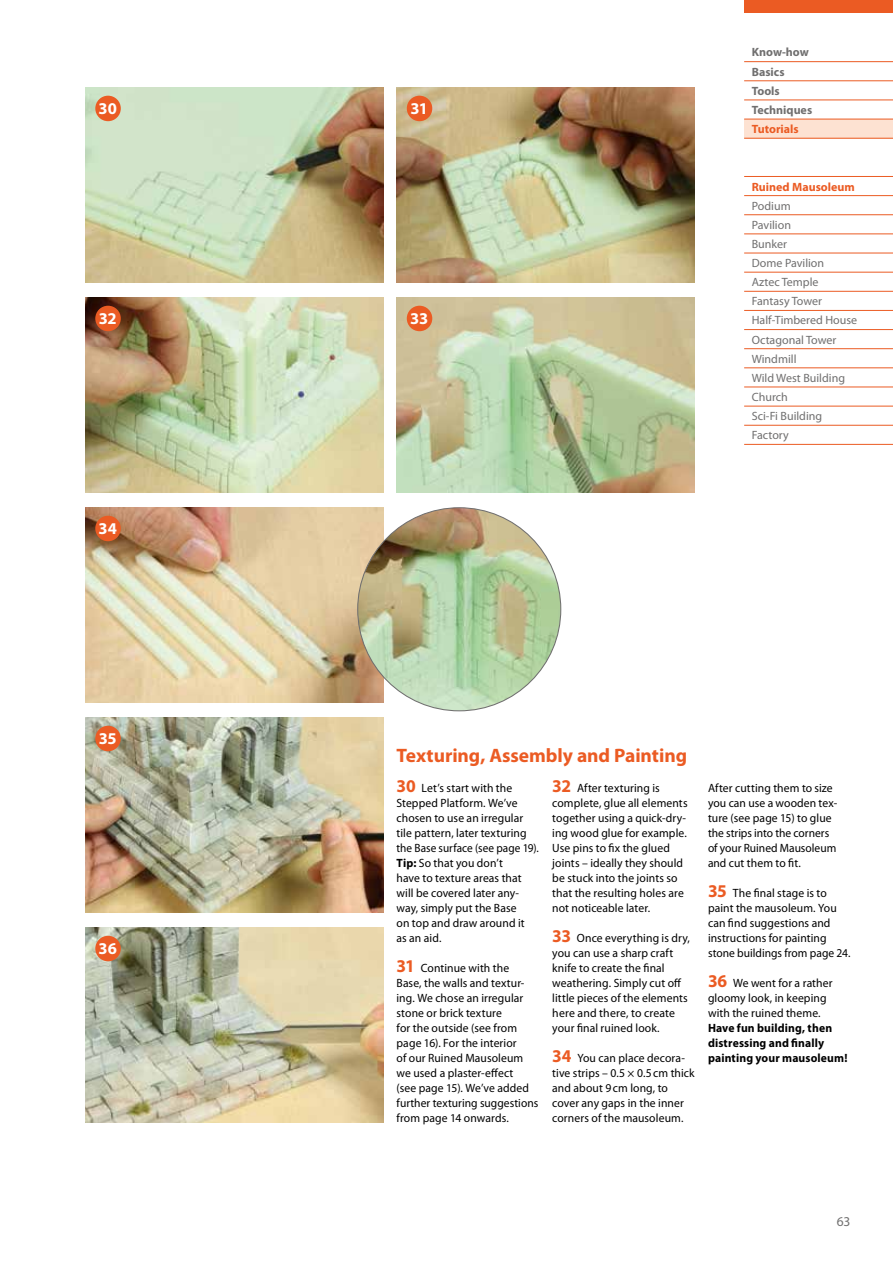
<style>
.page{position:relative;width:893px;height:1263px;background:#fff}
.page>*{position:absolute;margin:0;border:0;box-sizing:border-box;transform-origin:0 0}
.t1{font:700 19.5px "Myriad Pro";letter-spacing:-.005em;color:#eb5b23}
.t2{font:700 16.5px "Myriad Pro";letter-spacing:-.02em;color:#fff}
.t3{font:13.5px "Myriad Pro";color:#706f6f}
.t4{font:12px/15px "Myriad Pro";letter-spacing:.005em;color:#000}
.t5{font:12px/19.2px "Myriad Pro";color:#706f6f}
.t6{font:700 12px/15px "Myriad Pro";letter-spacing:.01em;color:#000}
.t7{font:700 12px/19.2px "Myriad Pro";color:#706f6f}
.t8{font:700 12px "Myriad Pro";color:#eb5b23}
.s1{font-weight:700;font-size:18px;color:#eb5b23}
.s2{font-weight:700}
</style>
<div class="page">
<img style="left:85px;top:507px;width:298px;height:195px">
<img style="left:85px;top:87px;width:298px;height:195px">
<img style="left:396px;top:87px;width:299px;height:195px">
<img style="left:85px;top:927px;width:298px;height:195px">
<img style="left:85px;top:717px;width:298px;height:195px">
<img style="left:358px;top:508px;width:203px;height:203px;border-radius:102px">
<img style="left:85px;top:297px;width:298px;height:195px">
<img style="left:396px;top:297px;width:299px;height:195px">
<div style="left:95px;top:96px;width:26px;height:25px;background:#eb5b23;border-radius:50%"></div>
<div style="left:407px;top:96px;width:25px;height:25px;background:#eb5b23;border-radius:50%"></div>
<div style="left:95px;top:306px;width:26px;height:25px;background:#eb5b23;border-radius:50%"></div>
<div style="left:407px;top:306px;width:25px;height:25px;background:#eb5b23;border-radius:50%"></div>
<div style="left:95px;top:516px;width:26px;height:25px;background:#eb5b23;border-radius:50%"></div>
<div style="left:95px;top:936px;width:26px;height:25px;background:#eb5b23;border-radius:50%"></div>
<div style="left:95px;top:726px;width:26px;height:25px;background:#eb5b23;border-radius:50%"></div>
<div style="left:744px;top:0;width:149px;height:13px;background:#eb5b23"></div>
<div style="left:744px;top:119px;width:149px;height:19px;background:#fde2d2"></div>
<hr style="left:744px;top:61px;width:149px;height:1px;background:#eb5b23">
<hr style="left:744px;top:80px;width:149px;height:1px;background:#eb5b23">
<hr style="left:744px;top:100px;width:149px;height:1px;background:#eb5b23">
<hr style="left:744px;top:119px;width:149px;height:1px;background:#eb5b23">
<hr style="left:744px;top:138px;width:149px;height:1px;background:#eb5b23">
<hr style="left:744px;top:176px;width:149px;height:1px;background:#eb5b23">
<hr style="left:744px;top:195px;width:149px;height:1px;background:#eb5b23">
<hr style="left:744px;top:214px;width:149px;height:1px;background:#eb5b23">
<hr style="left:744px;top:234px;width:149px;height:1px;background:#eb5b23">
<hr style="left:744px;top:253px;width:149px;height:1px;background:#eb5b23">
<hr style="left:744px;top:272px;width:149px;height:1px;background:#eb5b23">
<hr style="left:744px;top:291px;width:149px;height:1px;background:#eb5b23">
<hr style="left:744px;top:310px;width:149px;height:1px;background:#eb5b23">
<hr style="left:744px;top:329px;width:149px;height:1px;background:#eb5b23">
<hr style="left:744px;top:348px;width:149px;height:1px;background:#eb5b23">
<hr style="left:744px;top:367px;width:149px;height:1px;background:#eb5b23">
<hr style="left:744px;top:387px;width:149px;height:1px;background:#eb5b23">
<hr style="left:744px;top:406px;width:149px;height:1px;background:#eb5b23">
<hr style="left:744px;top:425px;width:149px;height:1px;background:#eb5b23">
<hr style="left:744px;top:444px;width:149px;height:1px;background:#eb5b23">
<h2 class="t2" style="left:99px;top:97px;width:20px">30</h2>
<h2 class="t2" style="left:410px;top:97px;width:19px">31</h2>
<h2 class="t2" style="left:99px;top:307px;width:19px">32</h2>
<h2 class="t2" style="left:410px;top:307px;width:19px">33</h2>
<h2 class="t2" style="left:99px;top:517px;width:20px">34</h2>
<p class="t7" style="left:752px;top:42px;width:62px">Know-how<br>Basics<br>Tools<br>Techniques</p>
<p class="t8" style="left:752px;top:121px;width:48px">Tutorials</p>
<p class="t8" style="left:752px;top:179px;width:104px">Ruined Mausoleum</p>
<p class="t5" style="left:752px;top:196px;width:107px">Podium<br>Pavilion<br>Bunker<br>Dome Pavilion<br>Aztec Temple<br>Fantasy Tower<br>Half-Timbered House<br>Octagonal Tower<br>Windmill<br>Wild West Building<br>Church<br>Sci-Fi Building<br>Factory</p>
<h2 class="t2" style="left:99px;top:727px;width:19px">35</h2>
<h2 class="t2" style="left:99px;top:937px;width:20px">36</h2>
<h1 class="t1" style="left:396px;top:743px;width:292px">Texturing, Assembly and Painting</h1>
<p class="t4" style="left:396px;top:780px;width:144px"><span class="s1">30</span> Let’s start with the<br>Stepped Platform. We’ve chosen to use an irregular tile pattern, later texturing the Base surface (see page 19).<br><span class="s2">Tip:</span> So that you don’t<br>have to texture areas that will be covered later any&shy;way, simply put the Base<br>on top and draw around it<br>as an aid.</p>
<p class="t4" style="left:396px;top:960px;width:143px"><span class="s1">31</span> Continue with the<br>Base, the walls and textur&shy;ing. We chose an irregular stone or brick texture<br>for the outside (see from page 16). For the interior<br>of our Ruined Mausoleum we used a plaster-effect<br>(see page 15). We’ve added further texturing suggestions from page 14 onwards.</p>
<p class="t4" style="left:552px;top:780px;width:137px"><span class="s1">32</span> After texturing is complete, glue all elements together using a quick-dry&shy;ing wood glue for example.<br>Use pins to fix the glued joints – ideally they should be stuck into the joints so that the resulting holes are not noticeable later.</p>
<p class="t4" style="left:552px;top:930px;width:139px"><span class="s1">33</span> Once everything is dry, you can use a sharp craft knife to create the final weathering. Simply cut off little pieces of the elements here and there, to create your final ruined look.</p>
<p class="t4" style="left:552px;top:1050px;width:144px"><span class="s1">34</span> You can place decora&shy;tive strips – 0.5 × 0.5cm thick and about 9cm long, to cover any gaps in the inner corners of the mausoleum.</p>
<p class="t4" style="left:708px;top:780px;width:131px">After cutting them to size you can use a wooden tex&shy;ture (see page 15) to glue the strips into the corners of your Ruined Mausoleum and cut them to fit.</p>
<p class="t4" style="left:708px;top:885px;width:144px"><span class="s1">35</span> The final stage is to paint the mausoleum. You can find suggestions and instructions for painting stone buildings from page 24.</p>
<p class="t4" style="left:708px;top:975px;width:126px"><span class="s1">36</span> We went for a rather gloomy look, in keeping with the ruined theme.</p>
<p class="t6" style="left:708px;top:1020px;width:141px">Have fun building, then distressing and finally painting your mausoleum!</p>
<p class="t3" style="left:837px;top:1213px;width:15px">63</p>
</div>
